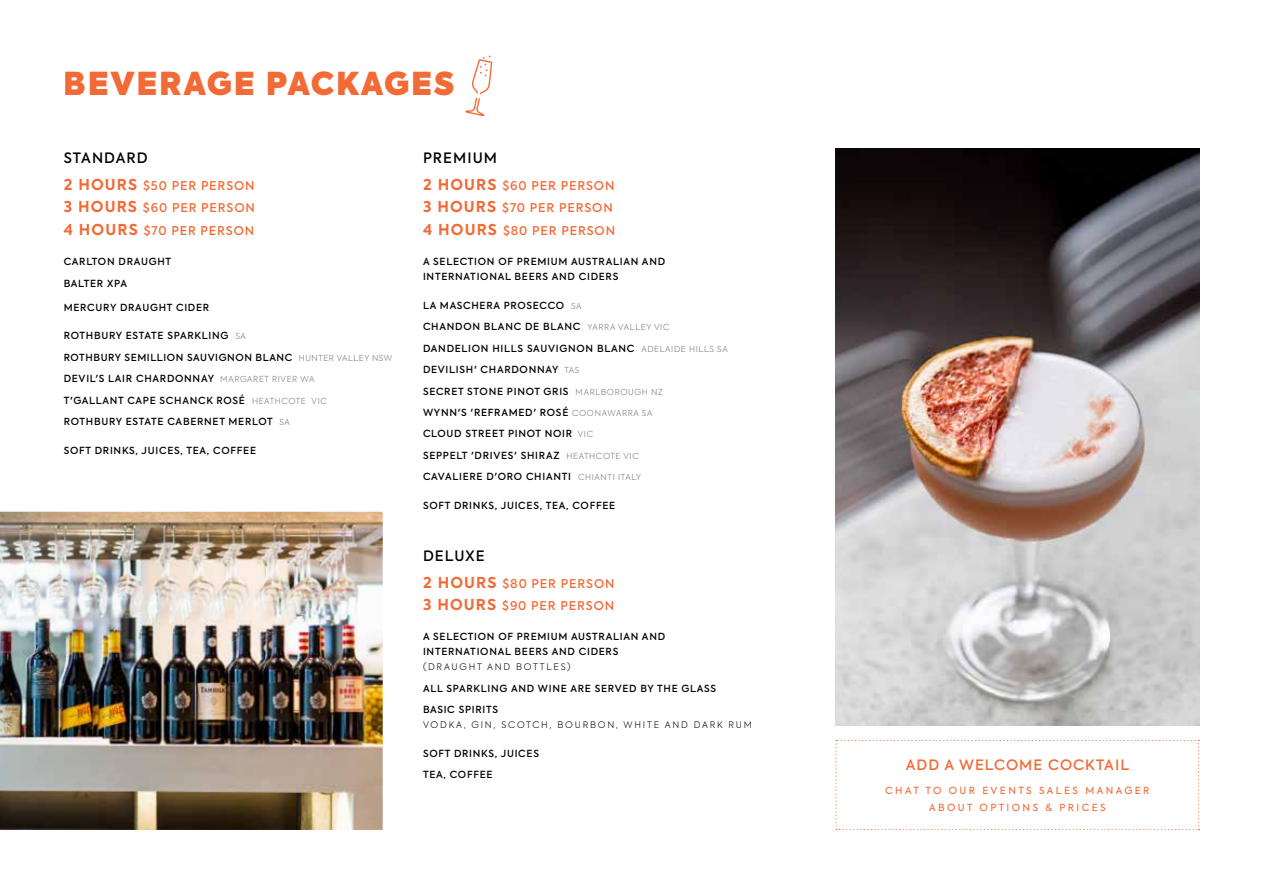
<style>
.page{position:relative;width:1263px;height:893px;background:#fff}
.page>*{position:absolute;margin:0;border:0;box-sizing:border-box;transform-origin:0 0}
.t1{font:800 31.5px "Axiforma";letter-spacing:.05em;color:#f26a36}
.t2{font:500 14.25px "Axiforma";letter-spacing:.075em;color:#000}
.t3{font:500 14.25px "Axiforma";letter-spacing:.075em;color:#f26a36}
.t4{font:500 12px/22.5px "Axiforma";letter-spacing:.075em;color:#f26a36}
.t5{font:500 9.75px/21.5px "Axiforma";letter-spacing:.075em;color:#000}
.t6{font:9.75px/17px "Axiforma";letter-spacing:.25em;color:#f26a36;text-align:center}
.t7{font:300 9px "Axiforma";letter-spacing:.2em;color:#000}
.s1{font-weight:700;font-size:15px}
.s2{font-weight:300;font-size:8.25px;color:#787878}
</style>
<div class="page">
<svg style="left:465px;top:55px;width:27px;height:61px"></svg>
<img style="left:0;top:512px;width:383px;height:318px">
<img style="left:835px;top:149px;width:364px;height:576px">
<svg style="left:835px;top:740px;width:364px;height:90px"></svg>
<h1 class="t1" style="left:64px;top:61px;width:392px">BEVERAGE PACKAGES</h1>
<h2 class="t2" style="left:64px;top:149px;width:86px">STANDARD</h2>
<p class="t4" style="left:64px;top:174px;width:193px;text-align:justify"><span class="s1">2 HOURS</span> $50 PER PERSON <span class="s1">3 HOURS</span> $60 PER PERSON <span class="s1">4 HOURS</span> $70 PER PERSON</p>
<p class="t5" style="left:64px;top:251px;width:109px">CARLTON DRAUGHT<br>BALTER XPA</p>
<p class="t5" style="left:64px;top:296px;width:147px">MERCURY DRAUGHT CIDER</p>
<p class="t5" style="left:64px;top:325px;width:330px">ROTHBURY ESTATE SPARKLING <span class="s2">SA<br></span>ROTHBURY SEMILLION SAUVIGNON BLANC <span class="s2">HUNTER VALLEY NSW </span>DEVIL'S LAIR CHARDONNAY <span class="s2">MARGARET RIVER WA<br></span>T'GALLANT CAPE SCHANCK ROSÉ <span class="s2">HEATHCOTE VIC<br></span>ROTHBURY ESTATE CABERNET MERLOT <span class="s2">SA</span></p>
<p class="t5" style="left:64px;top:440px;width:194px">SOFT DRINKS, JUICES, TEA, COFFEE</p>
<h2 class="t2" style="left:423px;top:149px;width:76px">PREMIUM</h2>
<p class="t4" style="left:423px;top:174px;width:194px"><span class="s1">2 HOURS</span> $60 PER PERSON<br><span class="s1">3 HOURS</span> $70 PER PERSON<br><span class="s1">4 HOURS</span> $80 PER PERSON</p>
<p class="t5" style="left:423px;top:254px;width:244px;line-height:15px">A SELECTION OF PREMIUM AUSTRALIAN AND<br>INTERNATIONAL BEERS AND CIDERS</p>
<p class="t5" style="left:423px;top:295px;width:306px">LA MASCHERA PROSECCO <span class="s2">SA<br></span>CHANDON BLANC DE BLANC <span class="s2">YARRA VALLEY VIC </span>DANDELION HILLS SAUVIGNON BLANC <span class="s2">ADELAIDE HILLS SA </span>DEVILISH' CHARDONNAY <span class="s2">TAS<br></span>SECRET STONE PINOT GRIS <span class="s2">MARLBOROUGH NZ<br></span>WYNN'S 'REFRAMED' ROSÉ <span class="s2">COONAWARRA SA<br></span>CLOUD STREET PINOT NOIR <span class="s2">VIC<br></span>SEPPELT 'DRIVES' SHIRAZ <span class="s2">HEATHCOTE VIC<br></span>CAVALIERE D'ORO CHIANTI <span class="s2">CHIANTI ITALY</span></p>
<p class="t5" style="left:423px;top:495px;width:194px">SOFT DRINKS, JUICES, TEA, COFFEE</p>
<h2 class="t2" style="left:423px;top:546px;width:63px">DELUXE</h2>
<p class="t4" style="left:423px;top:572px;width:193px"><span class="s1">2 HOURS</span> $80 PER PERSON<br><span class="s1">3 HOURS</span> $90 PER PERSON</p>
<p class="t5" style="left:423px;top:630px;width:244px;line-height:15px">A SELECTION OF PREMIUM AUSTRALIAN AND<br>INTERNATIONAL BEERS AND CIDERS</p>
<p class="t7" style="left:423px;top:661px;width:149px">(DRAUGHT AND BOTTLES)</p>
<p class="t5" style="left:423px;top:678px;width:295px">ALL SPARKLING AND WINE ARE SERVED BY THE GLASS<br>BASIC SPIRITS</p>
<p class="t7" style="left:423px;top:719px;width:330px">VODKA, GIN, SCOTCH, BOURBON, WHITE AND DARK RUM</p>
<p class="t5" style="left:423px;top:743px;width:117px">SOFT DRINKS, JUICES<br>TEA, COFFEE</p>
<h2 class="t3" style="left:906px;top:756px;width:225px">ADD A WELCOME COCKTAIL</h2>
<p class="t6" style="left:885px;top:783px;width:266px">CHAT TO OUR EVENTS SALES MANAGER<br>ABOUT OPTIONS &amp; PRICES</p>
</div>
